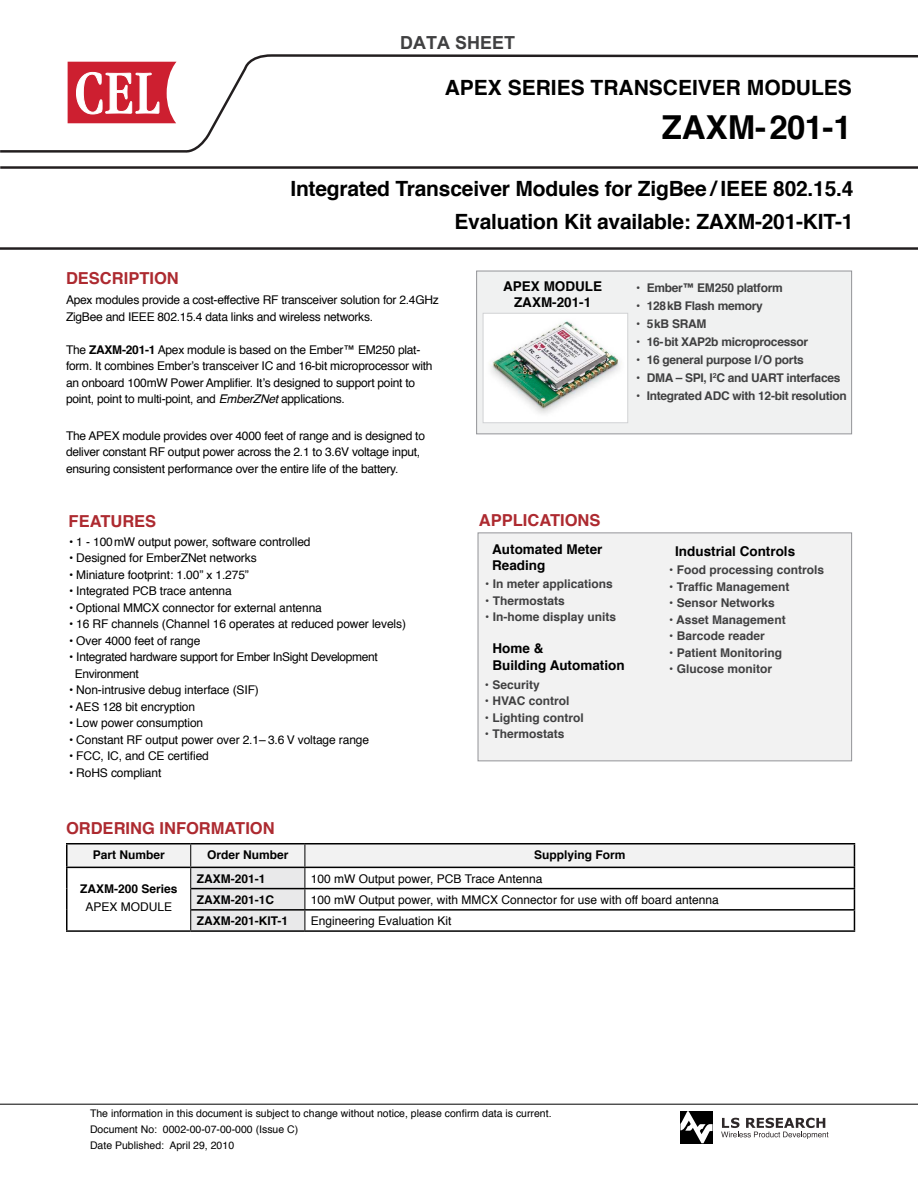
<style>
.page{position:relative;width:918px;height:1188px;background:#fff}
.page>*{position:absolute;margin:0;border:0;box-sizing:border-box;transform-origin:0 0}
.t1{font:700 33px "Helvetica";color:#000}
.t2{font:700 21px/33px "Helvetica";letter-spacing:-.01em;color:#000;text-align:right}
.t3{font:700 18px "Arial";color:#404041}
.t4{font:700 16.5px "Helvetica";color:#ad2a30}
.t5{font:700 13.5px/16.5px "Helvetica";color:#000}
.t6{font:12px/16.5px "Helvetica";letter-spacing:-.02em;color:#000}
.t7{font:700 12px "Helvetica";color:#404041}
.t8{font:700 12px "Helvetica";letter-spacing:-.025em;color:#404041}
.t9{font:12px "Helvetica";color:#000}
.t10{font:700 12px "Helvetica";color:#000}
.t11{font:10.5px/16.2px "Helvetica";color:#000}
.s1{font-weight:700}
.s2{font-style:italic}
</style>
<div class="page">
<hr style="left:0;top:1104px;width:918px;height:1px;background:#000">
<svg style="left:721px;top:1118px;width:107px;height:21px"></svg>
<svg style="left:680px;top:1111px;width:33px;height:32px"></svg>
<svg style="left:0;top:54px;width:918px;height:196px"></svg>
<svg style="left:68px;top:62px;width:109px;height:61px"></svg>
<div style="left:477px;top:271px;width:375px;height:163px;background:#f0f1f1"></div>
<div style="left:476px;top:271px;width:376px;height:163px;border:1px solid #939498"></div>
<hr style="left:66px;top:867px;width:125px;height:1px;background:#000">
<hr style="left:66px;top:868px;width:2px;height:21px;background:#000">
<hr style="left:66px;top:889px;width:2px;height:21px;background:#000">
<hr style="left:66px;top:910px;width:2px;height:20px;background:#000">
<hr style="left:66px;top:930px;width:125px;height:2px;background:#000">
<hr style="left:191px;top:930px;width:114px;height:2px;background:#000">
<hr style="left:305px;top:930px;width:550px;height:2px;background:#000">
<hr style="left:66px;top:843px;width:125px;height:1px;background:#000">
<hr style="left:66px;top:844px;width:2px;height:23px;background:#000">
<hr style="left:191px;top:843px;width:114px;height:1px;background:#000">
<hr style="left:305px;top:843px;width:550px;height:1px;background:#000">
<svg style="left:67px;top:844px;width:788px;height:87px"></svg>
<img style="left:485px;top:315px;width:141px;height:106px">
<div style="left:483px;top:313px;width:145px;height:110px;border:1px solid #d1d2d4"></div>
<div style="left:478px;top:533px;width:374px;height:228px;background:#f2f2f2"></div>
<div style="left:478px;top:532px;width:374px;height:229px;border:1px solid #939498"></div>
<h3 class="t3" style="left:400px;top:33px;width:117px">DATA SHEET</h3>
<h2 class="t2" style="left:445px;top:71px;width:409px">APEX SERIES TRANSCEIVER MODULES</h2>
<h1 class="t1" style="left:662px;top:100px;width:192px">ZAXM-201-1</h1>
<h2 class="t2" style="left:290px;top:172px;width:565px">Integrated Transceiver Modules for ZigBee / IEEE 802.15.4<br>Evaluation Kit available: ZAXM-201-KIT-1</h2>
<h3 class="t4" style="left:66px;top:265px;width:114px">DESCRIPTION</h3>
<p class="t6" style="left:66px;top:292px;width:374px">Apex modules provide a cost-effective RF transceiver solution for 2.4GHz<br>ZigBee and IEEE 802.15.4 data links and wireless networks.</p>
<p class="t6" style="left:66px;top:342px;width:368px">The <span class="s1">ZAXM-201-1</span> Apex module is based on the Ember™ EM250 plat&shy;form. It combines Ember’s transceiver IC and 16-bit microprocessor with an onboard 100mW Power Amplifier. It’s designed to support point to point, point to multi-point, and <span class="s2">EmberZNet</span> applications.</p>
<p class="t6" style="left:66px;top:428px;width:361px">The APEX module provides over 4000 feet of range and is designed to deliver constant RF output power across the 2.1 to 3.6V voltage input, ensuring consistent performance over the entire life of the battery.</p>
<h3 class="t4" style="left:69px;top:508px;width:89px">FEATURES</h3>
<p class="t6" style="left:69px;top:534px;width:243px">• 1 - 100mW output power, software controlled</p>
<p class="t6" style="left:69px;top:550px;width:189px">• Designed for EmberZNet networks</p>
<p class="t6" style="left:69px;top:567px;width:181px">• Miniature footprint: 1.00” x 1.275”</p>
<p class="t6" style="left:69px;top:583px;width:164px">• Integrated PCB trace antenna</p>
<p class="t6" style="left:69px;top:600px;width:254px">• Optional MMCX connector for external antenna</p>
<p class="t6" style="left:69px;top:616px;width:339px">• 16 RF channels (Channel 16 operates at reduced power levels)</p>
<p class="t6" style="left:69px;top:633px;width:133px">• Over 4000 feet of range</p>
<p class="t6" style="left:75px;top:649px;width:304px;text-indent:-6px">• Integrated hardware support for Ember InSight Development<br>Environment</p>
<p class="t6" style="left:69px;top:682px;width:191px">• Non-intrusive debug interface (SIF)</p>
<p class="t6" style="left:69px;top:699px;width:128px">• AES 128 bit encryption</p>
<p class="t6" style="left:69px;top:715px;width:136px">• Low power consumption</p>
<p class="t6" style="left:69px;top:732px;width:302px">• Constant RF output power over 2.1– 3.6 V voltage range</p>
<p class="t6" style="left:69px;top:748px;width:141px">• FCC, IC, and CE certified</p>
<p class="t6" style="left:69px;top:765px;width:94px">• RoHS compliant</p>
<p class="t5" style="left:503px;top:278px;width:101px;text-align:center">APEX MODULE<br>ZAXM-201-1</p>
<p class="t8" style="left:636px;top:278px;width:148px">• Ember™ EM250 platform</p>
<p class="t8" style="left:636px;top:296px;width:128px">• 128kB Flash memory</p>
<p class="t7" style="left:636px;top:314px;width:72px">• 5kB SRAM</p>
<p class="t8" style="left:636px;top:332px;width:173px">• 16-bit XAP2b microprocessor</p>
<p class="t8" style="left:636px;top:350px;width:169px">• 16 general purpose I/O ports</p>
<p class="t8" style="left:636px;top:368px;width:206px">• DMA – SPI, I<sup>2</sup>C and UART interfaces</p>
<p class="t8" style="left:636px;top:386px;width:212px">• Integrated ADC with 12-bit resolution</p>
<h3 class="t4" style="left:479px;top:507px;width:123px">APPLICATIONS</h3>
<p class="t5" style="left:492px;top:541px;width:112px">Automated Meter<br>Reading</p>
<p class="t7" style="left:485px;top:574px;width:129px">• In meter applications</p>
<p class="t7" style="left:485px;top:591px;width:81px">• Thermostats</p>
<p class="t7" style="left:485px;top:607px;width:132px">• In-home display units</p>
<p class="t5" style="left:492px;top:640px;width:134px">Home &amp;<br>Building Automation</p>
<p class="t7" style="left:485px;top:675px;width:56px">• Security</p>
<p class="t7" style="left:485px;top:691px;width:86px">• HVAC control</p>
<p class="t7" style="left:485px;top:708px;width:100px">• Lighting control</p>
<p class="t7" style="left:485px;top:724px;width:81px">• Thermostats</p>
<p class="t5" style="left:675px;top:543px;width:122px">Industrial Controls</p>
<p class="t7" style="left:669px;top:561px;width:156px">• Food processing controls</p>
<p class="t7" style="left:669px;top:577px;width:122px">• Traffic Management</p>
<p class="t7" style="left:669px;top:594px;width:107px">• Sensor Networks</p>
<p class="t7" style="left:669px;top:610px;width:118px">• Asset Management</p>
<p class="t7" style="left:669px;top:627px;width:97px">• Barcode reader</p>
<p class="t7" style="left:669px;top:643px;width:114px">• Patient Monitoring</p>
<p class="t7" style="left:669px;top:660px;width:104px">• Glucose monitor</p>
<h3 class="t4" style="left:66px;top:815px;width:210px">ORDERING INFORMATION</h3>
<p class="t10" style="left:93px;top:845px;width:74px">Part Number</p>
<p class="t10" style="left:207px;top:845px;width:83px">Order Number</p>
<p class="t10" style="left:534px;top:845px;width:93px">Supplying Form</p>
<p class="t10" style="left:80px;top:879px;width:99px">ZAXM-200 Series</p>
<p class="t9" style="left:85px;top:898px;width:88px">APEX MODULE</p>
<p class="t10" style="left:197px;top:869px;width:70px">ZAXM-201-1</p>
<p class="t9" style="left:311px;top:869px;width:233px">100 mW Output power, PCB Trace Antenna</p>
<p class="t10" style="left:197px;top:890px;width:79px">ZAXM-201-1C</p>
<p class="t9" style="left:311px;top:890px;width:409px">100 mW Output power, with MMCX Connector for use with off board antenna</p>
<p class="t10" style="left:197px;top:911px;width:93px">ZAXM-201-KIT-1</p>
<p class="t9" style="left:311px;top:912px;width:142px">Engineering Evaluation Kit</p>
<p class="t11" style="left:90px;top:1105px;width:463px">The information in this document is subject to change without notice, please confirm data is current.<br>Document No: 0002-00-07-00-000 (Issue C)<br>Date Published: April 29, 2010</p>
</div>
